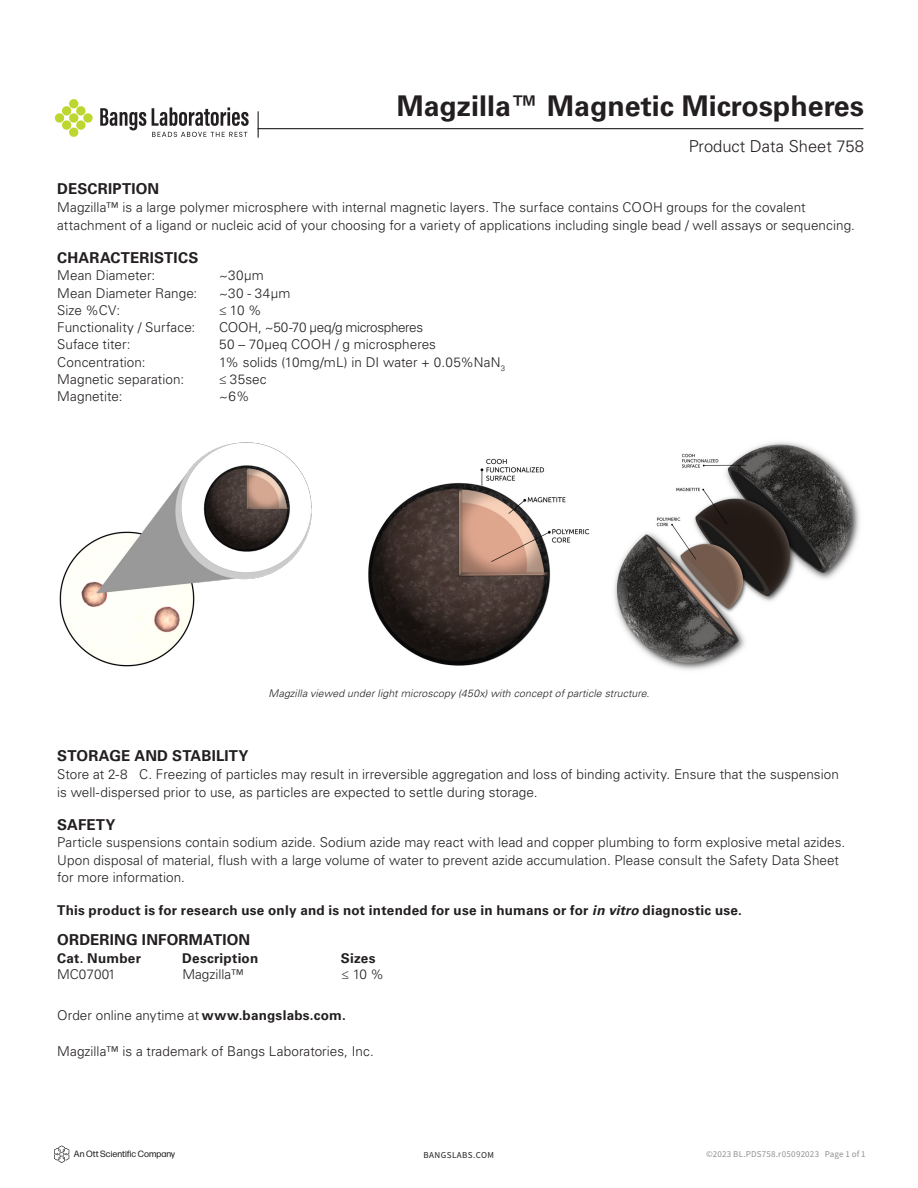
<style>
.page{position:relative;width:918px;height:1188px;background:#fff}
.page>*{position:absolute;margin:0;border:0;box-sizing:border-box;transform-origin:0 0}
.t1{font:700 28.5px "Univers LT Std";color:#231f20}
.t2{font:300 16.5px "Univers LT Std";color:#231f20}
.headers{font:700 15px "Univers LT Std";letter-spacing:.015em;color:#231f20}
.headers-2{font:300 13.5px/18px "Univers LT Std";letter-spacing:.005em;color:#231f20}
.body{font:300 13.5px/17.2px "Univers LT Std";letter-spacing:.005em;color:#231f20}
.body-2{font:700 13.5px "Univers LT Std";letter-spacing:.02em;color:#231f20}
.headers-3{font:300 13.5px "Univers LT Std";letter-spacing:-.025em;color:#231f20}
.t3{font:italic 300 10.5px "Univers LT Std";letter-spacing:.01em;color:#231f20}
.t4{font:9.15px "Forma DJR Text";color:#231f20}
.t5{font:9px "Source Sans Pro";letter-spacing:.02em;color:#8f9194}
.t6{font:9px "Source Sans Pro";letter-spacing:.05em;color:#231f20}
.s1{font-style:italic}
.s2{font-weight:700}
</style>
<div class="page">
<svg style="left:100px;top:108px;width:46px;height:22px"></svg>
<svg style="left:152px;top:107px;width:97px;height:19px"></svg>
<svg style="left:55px;top:99px;width:38px;height:38px"></svg>
<svg style="left:152px;top:132px;width:95px;height:5px"></svg>
<hr style="left:258px;top:128px;width:605px;height:1px;background:#231f20">
<svg style="left:258px;top:111px;width:1px;height:27px"></svg>
<svg style="left:54px;top:1145px;width:15px;height:18px"></svg>
<img style="left:368px;top:458px;width:222px;height:208px">
<img style="left:614px;top:442px;width:246px;height:228px">
<img style="left:59px;top:442px;width:253px;height:225px">
<h1 class="t1" style="left:397px;top:89px;width:469px">Magzilla™ Magnetic Microspheres</h1>
<p class="t2" style="left:689px;top:136px;width:177px">Product Data Sheet 758</p>
<p class="headers" style="left:57px;top:180px;width:103px">DESCRIPTION</p>
<p class="headers-2" style="left:57px;top:198px;width:799px">Magzilla™ is a large polymer microsphere with internal magnetic layers. The surface contains COOH groups for the covalent attachment of a ligand or nucleic acid of your choosing for a variety of applications including single bead / well assays or sequencing.</p>
<p class="headers" style="left:57px;top:249px;width:143px">CHARACTERISTICS</p>
<p class="headers-2" style="left:57px;top:267px;width:100px">Mean Diameter:</p>
<p class="headers-2" style="left:219px;top:267px;width:46px">~30µm</p>
<p class="headers-2" style="left:57px;top:284px;width:142px">Mean Diameter Range:</p>
<p class="headers-2" style="left:219px;top:284px;width:73px">~30 - 34µm</p>
<p class="headers-2" style="left:57px;top:301px;width:64px">Size %CV:</p>
<p class="headers-2" style="left:219px;top:301px;width:44px">≤ 10 %</p>
<p class="headers-2" style="left:57px;top:318px;width:140px">Functionality / Surface:</p>
<p class="headers-3" style="left:219px;top:319px;width:205px">COOH, ~50-70 μeq/g microspheres</p>
<p class="headers-2" style="left:57px;top:336px;width:75px">Suface titer:</p>
<p class="headers-2" style="left:219px;top:336px;width:218px">50 – 70µeq COOH / g microspheres</p>
<p class="body" style="left:57px;top:353px;width:90px">Concentration:</p>
<p class="body" style="left:219px;top:353px;width:287px">1% solids (10mg/mL) in DI water + 0.05%NaN<sub>3</sub></p>
<p class="headers-2" style="left:57px;top:370px;width:128px">Magnetic separation:</p>
<p class="headers-2" style="left:219px;top:370px;width:49px">≤ 35sec</p>
<p class="headers-2" style="left:57px;top:387px;width:67px">Magnetite:</p>
<p class="headers-2" style="left:219px;top:387px;width:32px">~6%</p>
<p class="t3" style="left:269px;top:687px;width:382px">Magzilla viewed under light microscopy (450x) with concept of particle structure.</p>
<p class="headers" style="left:57px;top:747px;width:193px">STORAGE AND STABILITY</p>
<p class="headers-2" style="left:57px;top:765px;width:783px">Store at 2-8 C. Freezing of particles may result in irreversible aggregation and loss of binding activity. Ensure that the suspension is well-dispersed prior to use, as particles are expected to settle during storage.</p>
<p class="headers" style="left:57px;top:816px;width:60px">SAFETY</p>
<p class="body" style="left:57px;top:834px;width:790px">Particle suspensions contain sodium azide. Sodium azide may react with lead and copper plumbing to form explosive metal azides.<br>Upon disposal of material, flush with a large volume of water to prevent azide accumulation. Please consult the Safety Data Sheet for more information.</p>
<p class="body-2" style="left:57px;top:902px;width:686px">This product is for research use only and is not intended for use in humans or for <span class="s1">in vitro</span> diagnostic use.</p>
<p class="headers" style="left:57px;top:931px;width:195px">ORDERING INFORMATION</p>
<p class="body-2" style="left:57px;top:950px;width:85px">Cat. Number</p>
<p class="body-2" style="left:182px;top:950px;width:78px">Description</p>
<p class="body-2" style="left:341px;top:950px;width:36px">Sizes</p>
<p class="body" style="left:57px;top:966px;width:60px">MC07001</p>
<p class="body" style="left:182px;top:966px;width:63px">Magzilla™</p>
<p class="body" style="left:341px;top:966px;width:44px">≤ 10 %</p>
<p class="body" style="left:57px;top:1007px;width:290px">Order online anytime at <span class="s2">www.bangslabs.com.</span></p>
<p class="body" style="left:57px;top:1043px;width:318px">Magzilla™ is a trademark of Bangs Laboratories, Inc.</p>
<p class="t4" style="left:74px;top:1148px;width:103px">An Ott Scientific Company</p>
<p class="t6" style="left:423px;top:1149px;width:72px">BANGSLABS.COM</p>
<p class="t5" style="left:706px;top:1148px;width:161px">©2023 BL.PDS758.r05092023 Page 1 of 1</p>
</div>
